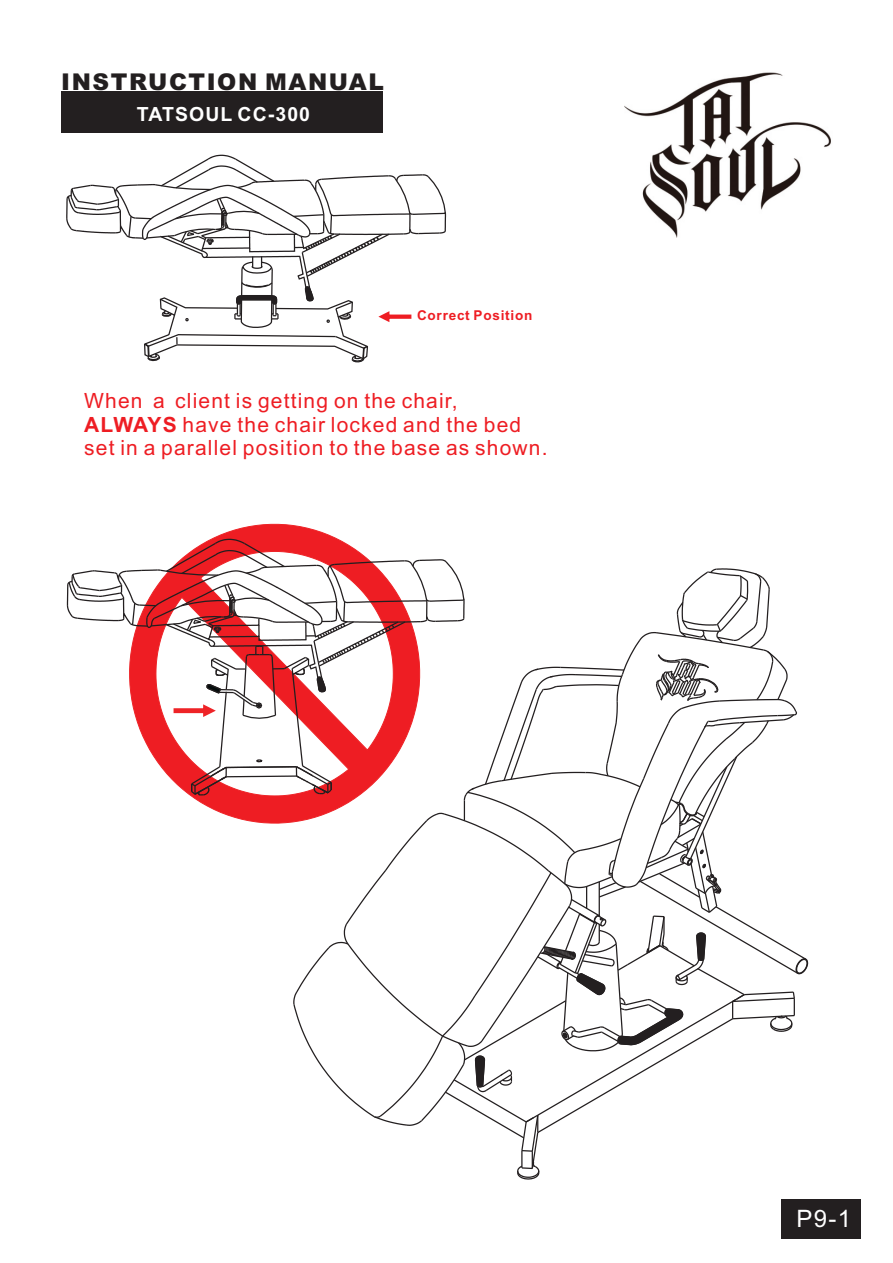
<style>
.page{position:relative;width:893px;height:1263px;background:#fff}
.page>*{position:absolute;margin:0;border:0;box-sizing:border-box;transform-origin:0 0}
.t1{font:24px "Arial";color:#fff}
.t2{font:900 23.1px "Arial";letter-spacing:.065em;color:#231f20}
.t3{font:21px/23.4px "Arial";letter-spacing:.055em;color:#ee1d23}
.t4{font:700 19.5px "Arial";letter-spacing:.055em;color:#fff}
.t5{font:700 13.5px "Arial";letter-spacing:.055em;color:#ee1d23}
.s1{font-weight:700}
</style>
<div class="page">
<div style="left:61px;top:92px;width:322px;height:41px;background:#231f20"></div>
<img style="left:625px;top:72px;width:206px;height:165px">
<div style="left:781px;top:1199px;width:80px;height:40px;background:#231f20"></div>
<svg style="left:213px;top:523px;width:123px;height:15px;fill:#ee1d23"></svg>
<svg style="left:66px;top:154px;width:381px;height:209px"></svg>
<svg style="left:66px;top:538px;width:743px;height:642px"></svg>
<p class="t2" style="left:61px;top:73px;width:324px">INSTRUCTION MANUAL</p>
<p class="t4" style="left:137px;top:106px;width:175px">TATSOUL CC-300</p>
<p class="t5" style="left:417px;top:311px;width:117px">Correct Position</p>
<p class="t3" style="left:84px;top:391px;width:465px">When a client is getting on the chair,<br><span class="s1">ALWAYS</span> have the chair locked and the bed set in a parallel position to the base as shown.</p>
<p class="t1" style="left:796px;top:1210px;width:56px">P9-1</p>
</div>
